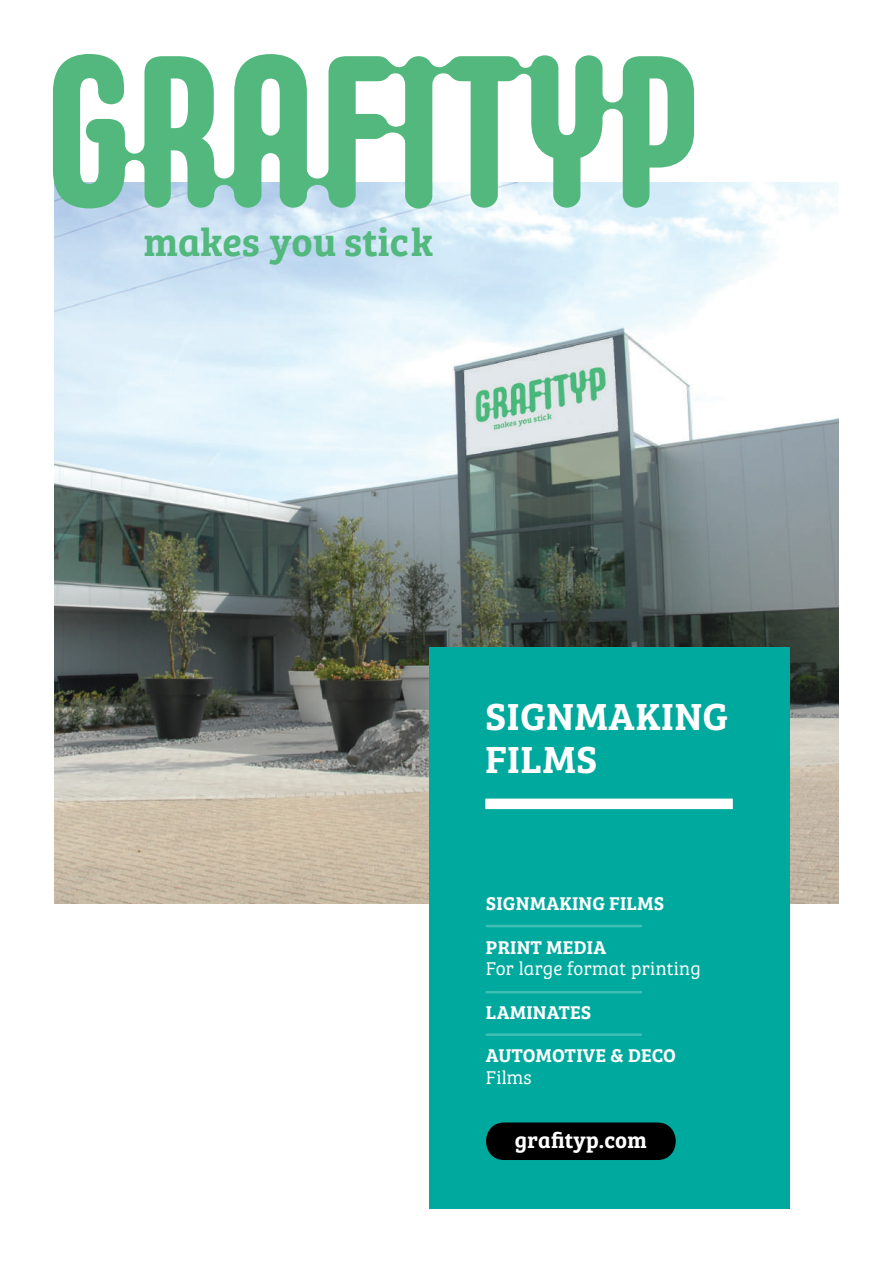
<style>
.page{position:relative;width:893px;height:1263px;background:#fff}
.page>*{position:absolute;margin:0;border:0;box-sizing:border-box;transform-origin:0 0}
.t1{font:39.9px "Bree Serif Sb";color:#52b87d}
.t2{font:39px/43.5px "Bree Serif Sb";letter-spacing:.01em;color:#fff}
.t3{font:22.5px "Bree Serif Sb";letter-spacing:.01em;color:#fff}
.t4{font:19.2px "Bree Serif Sb";letter-spacing:.01em;color:#fff}
.t5{font:19.2px "Bree Serif Lt";letter-spacing:.01em;color:#fff}
</style>
<div class="page">
<img style="left:54px;top:183px;width:785px;height:721px">
<svg style="left:53px;top:54px;width:641px;height:155px;fill:#52b87d"></svg>
<div style="left:429px;top:648px;width:361px;height:561px;background:#00a99d"></div>
<hr style="left:487px;top:925px;width:154px;height:2px;background:#fff">
<hr style="left:487px;top:991px;width:154px;height:2px;background:#fff">
<hr style="left:487px;top:1033px;width:154px;height:3px;background:#fff">
<svg style="left:486px;top:1122px;width:190px;height:38px;background:#000808"></svg>
<div style="left:485px;top:798px;width:248px;height:11px;background:#fff"></div>
<h1 class="t1" style="left:144px;top:211px;width:291px">makes you stick</h1>
<h2 class="t2" style="left:485px;top:692px;width:245px">SIGNMAKING<br>FILMS</h2>
<p class="t4" style="left:486px;top:889px;width:180px">SIGNMAKING FILMS</p>
<p class="t4" style="left:486px;top:932px;width:122px">PRINT MEDIA</p>
<p class="t5" style="left:486px;top:955px;width:216px">For large format printing</p>
<p class="t4" style="left:486px;top:997px;width:107px">LAMINATES</p>
<p class="t4" style="left:486px;top:1041px;width:192px">AUTOMOTIVE &amp; DECO</p>
<p class="t5" style="left:486px;top:1063px;width:47px">Films</p>
<p class="t3" style="left:515px;top:1123px;width:133px">grafityp.com</p>
</div>
